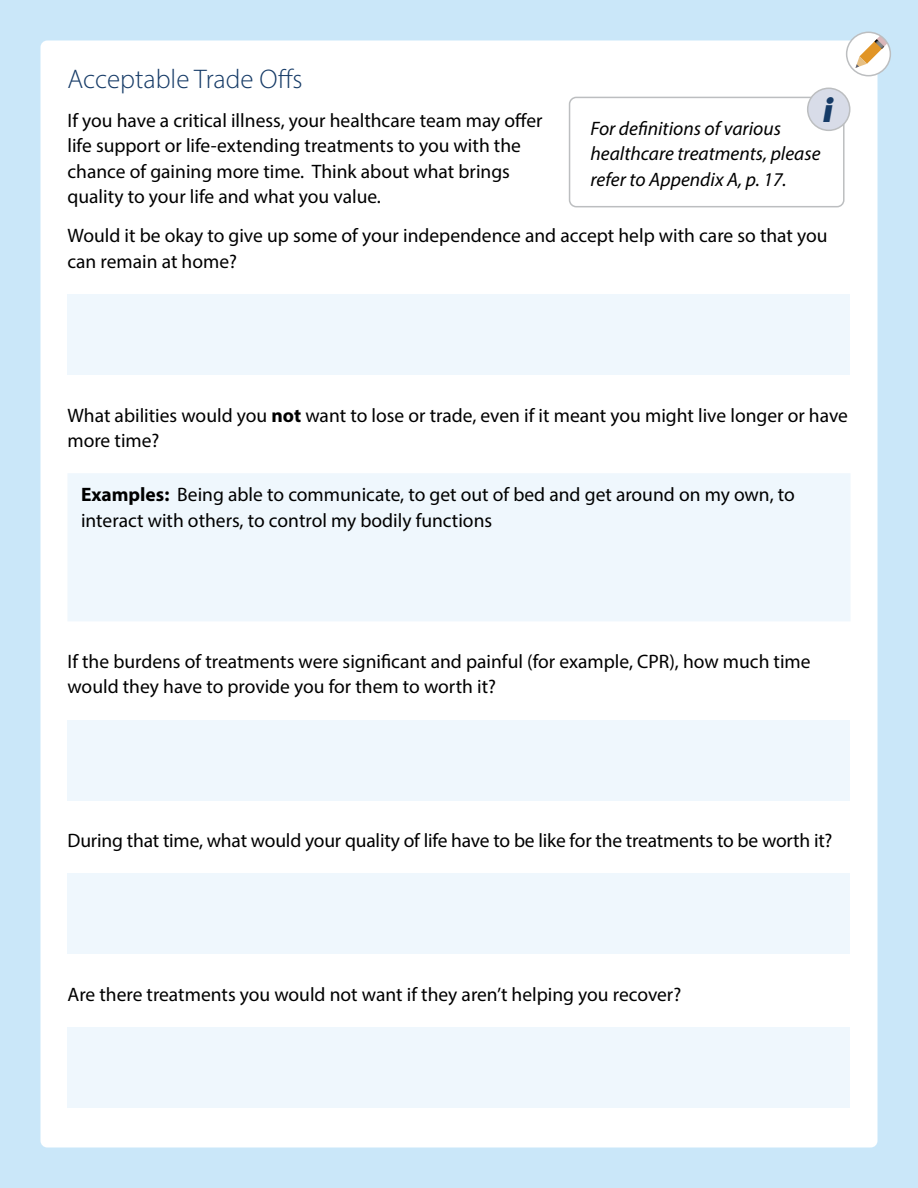
<style>
.page{position:relative;width:918px;height:1188px;background:#cae7f9}
.page>*{position:absolute;margin:0;border:0;box-sizing:border-box;transform-origin:0 0}
.t1{font:italic 800 33.6px "Gilroy";color:#163b67}
.t2{font:300 27px "Myriad Pro";color:#163b67}
.t3{font:19.5px/25.5px "Myriad Pro";color:#000}
.t4{font:italic 19.5px/25.5px "Myriad Pro";color:#000}
.s1{font-weight:700}
</style>
<div class="page">
<div style="left:40px;top:40px;width:838px;height:1108px;background:#fff;border-radius:7px"></div>
<div style="left:68px;top:294px;width:782px;height:81px;background:#eff7fd"></div>
<div style="left:68px;top:473px;width:782px;height:148px;background:#eff7fd"></div>
<div style="left:68px;top:720px;width:782px;height:81px;background:#eff7fd"></div>
<div style="left:68px;top:873px;width:782px;height:81px;background:#eff7fd"></div>
<div style="left:68px;top:1027px;width:782px;height:81px;background:#eff7fd"></div>
<div style="left:847px;top:32px;width:43px;height:44px;background:#fff;border-radius:50%"></div>
<svg style="left:855px;top:36px;width:32px;height:32px"></svg>
<div style="left:846px;top:32px;width:45px;height:44px;border:2px solid #bcbec0;border-radius:50%"></div>
<div style="left:569px;top:97px;width:276px;height:110px;border:2px solid #bcbec0;border-radius:7px"></div>
<div style="left:808px;top:88px;width:42px;height:42px;background:#d8dce8;border-radius:50%"></div>
<div style="left:807px;top:88px;width:44px;height:43px;border:2px solid #bcbec0;border-radius:50%"></div>
<h2 class="t2" style="left:68px;top:63px;width:237px">Acceptable Trade Offs</h2>
<p class="t3" style="left:68px;top:107px;width:477px">If you have a critical illness, your healthcare team may offer life support or life-extending treatments to you with the chance of gaining more time. Think about what brings quality to your life and what you value.</p>
<p class="t3" style="left:68px;top:223px;width:762px">Would it be okay to give up some of your independence and accept help with care so that you can remain at home?</p>
<h1 class="t1" style="left:824px;top:89px;width:10px">i</h1>
<p class="t4" style="left:591px;top:115px;width:231px">For definitions of various healthcare treatments, please refer to Appendix A, p. 17.</p>
<p class="t3" style="left:68px;top:402px;width:782px">What abilities would you <span class="s1">not</span> want to lose or trade, even if it meant you might live longer or have more time?</p>
<p class="t3" style="left:81px;top:482px;width:715px"><span class="s1">Examples:</span> Being able to communicate, to get out of bed and get around on my own, to interact with others, to control my bodily functions</p>
<p class="t3" style="left:68px;top:648px;width:745px">If the burdens of treatments were significant and painful (for example, CPR), how much time would they have to provide you for them to worth it?</p>
<p class="t3" style="left:68px;top:828px;width:767px">During that time, what would your quality of life have to be like for the treatments to be worth it?</p>
<p class="t3" style="left:68px;top:981px;width:615px">Are there treatments you would not want if they aren’t helping you recover?</p>
</div>
